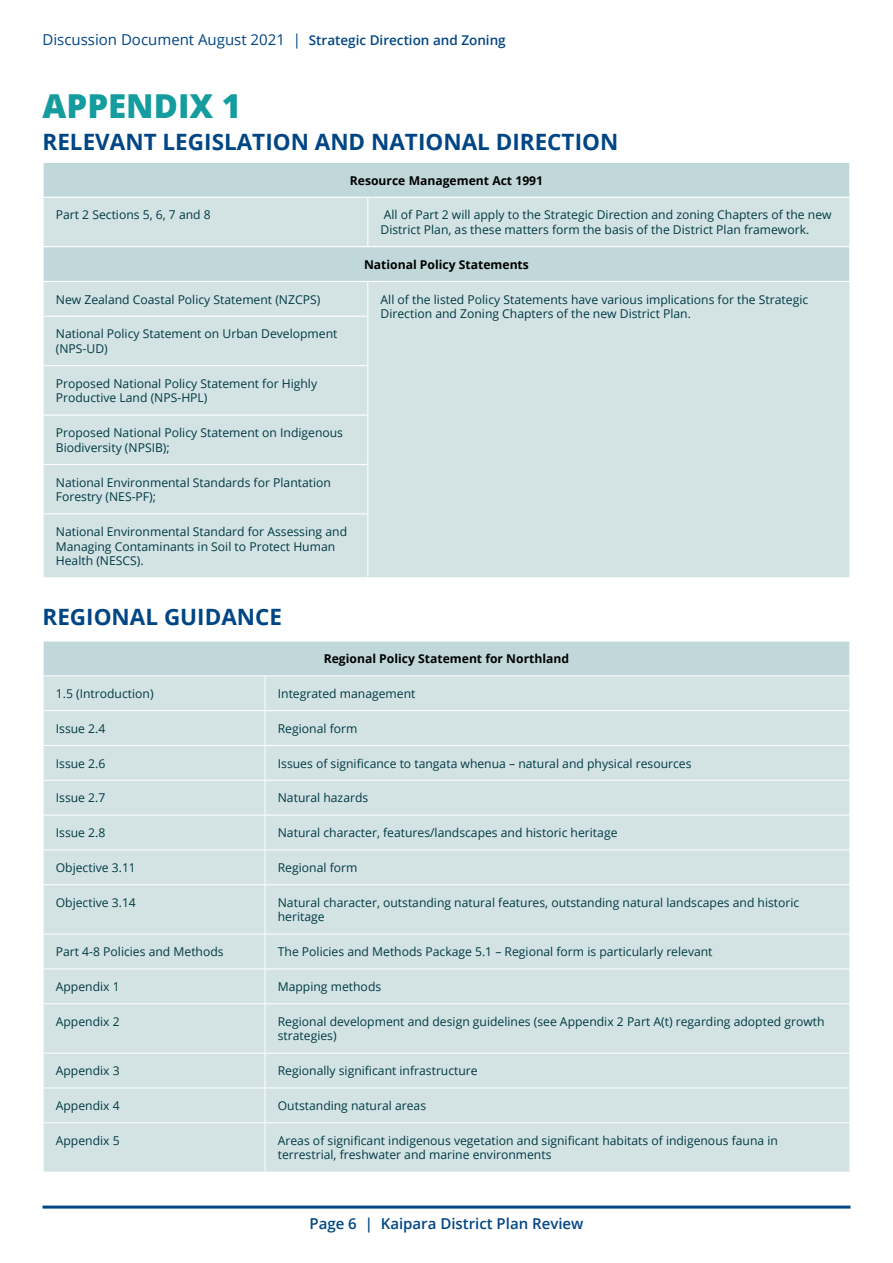
<style>
.page{position:relative;width:893px;height:1263px;background:#fff}
.page>*{position:absolute;margin:0;border:0;box-sizing:border-box;transform-origin:0 0}
.t1{font:800 33px "Open Sans";color:#149c9e}
.t2{font:700 22.5px "Open Sans";color:#004684}
.t3{font:15px "Open Sans";color:#004684}
.t4{font:600 15px "Open Sans";color:#004684}
.t5{font:12.15px/14.5px "Open Sans";color:#003943}
.t6{font:700 12.15px "Open Sans";color:#000}
.s1{font-weight:600;font-size:13.5px}
</style>
<div class="page">
<hr style="left:43px;top:1205px;width:807px;height:3px;background:#004684">
<div style="left:44px;top:163px;width:805px;height:34px;background:#c0d8da"></div>
<svg style="left:44px;top:198px;width:805px;height:379px;background:#d1e2e3"></svg>
<hr style="left:367px;top:198px;width:1px;height:48px;background:#fff">
<hr style="left:367px;top:282px;width:1px;height:34px;background:#fff">
<hr style="left:367px;top:316px;width:1px;height:50px;background:#fff">
<hr style="left:367px;top:366px;width:1px;height:49px;background:#fff">
<hr style="left:367px;top:415px;width:1px;height:49px;background:#fff">
<hr style="left:367px;top:464px;width:1px;height:50px;background:#fff">
<hr style="left:367px;top:514px;width:1px;height:63px;background:#fff">
<hr style="left:43px;top:316px;width:324px;height:1px;background:#fff">
<hr style="left:43px;top:365px;width:324px;height:1px;background:#fff">
<hr style="left:43px;top:414px;width:324px;height:2px;background:#fff">
<hr style="left:43px;top:464px;width:324px;height:1px;background:#fff">
<hr style="left:43px;top:513px;width:324px;height:1px;background:#fff">
<hr style="left:43px;top:246px;width:325px;height:1px;background:#fff">
<hr style="left:368px;top:246px;width:482px;height:1px;background:#fff">
<hr style="left:43px;top:281px;width:325px;height:1px;background:#fff">
<hr style="left:368px;top:281px;width:482px;height:1px;background:#fff">
<div style="left:43px;top:641px;width:807px;height:35px;background:#c0d8da"></div>
<div style="left:44px;top:676px;width:805px;height:496px;background:#d3e3e4"></div>
<hr style="left:43px;top:640px;width:222px;height:2px;background:#fff">
<hr style="left:43px;top:642px;width:1px;height:33px;background:#fff">
<hr style="left:265px;top:640px;width:585px;height:2px;background:#fff">
<hr style="left:849px;top:642px;width:1px;height:33px;background:#fff">
<hr style="left:43px;top:675px;width:222px;height:1px;background:#fff">
<hr style="left:43px;top:710px;width:222px;height:1px;background:#fff">
<hr style="left:43px;top:745px;width:222px;height:1px;background:#fff">
<hr style="left:43px;top:780px;width:222px;height:1px;background:#fff">
<hr style="left:43px;top:815px;width:222px;height:1px;background:#fff">
<hr style="left:43px;top:849px;width:222px;height:1px;background:#fff">
<hr style="left:43px;top:884px;width:222px;height:1px;background:#fff">
<hr style="left:43px;top:934px;width:222px;height:1px;background:#fff">
<hr style="left:43px;top:968px;width:222px;height:1px;background:#fff">
<hr style="left:43px;top:1003px;width:222px;height:1px;background:#fff">
<hr style="left:43px;top:1053px;width:222px;height:1px;background:#fff">
<hr style="left:43px;top:1087px;width:222px;height:1px;background:#fff">
<hr style="left:43px;top:1122px;width:222px;height:1px;background:#fff">
<hr style="left:265px;top:675px;width:585px;height:1px;background:#fff">
<hr style="left:265px;top:676px;width:1px;height:34px;background:#fff">
<hr style="left:265px;top:710px;width:585px;height:1px;background:#fff">
<hr style="left:265px;top:711px;width:1px;height:34px;background:#fff">
<hr style="left:265px;top:745px;width:585px;height:1px;background:#fff">
<hr style="left:265px;top:746px;width:1px;height:34px;background:#fff">
<hr style="left:265px;top:780px;width:585px;height:1px;background:#fff">
<hr style="left:265px;top:781px;width:1px;height:34px;background:#fff">
<hr style="left:265px;top:815px;width:585px;height:1px;background:#fff">
<hr style="left:265px;top:815px;width:1px;height:34px;background:#fff">
<hr style="left:265px;top:849px;width:585px;height:1px;background:#fff">
<hr style="left:265px;top:850px;width:1px;height:34px;background:#fff">
<hr style="left:265px;top:884px;width:585px;height:1px;background:#fff">
<hr style="left:265px;top:885px;width:1px;height:49px;background:#fff">
<hr style="left:265px;top:934px;width:585px;height:1px;background:#fff">
<hr style="left:265px;top:934px;width:1px;height:34px;background:#fff">
<hr style="left:265px;top:968px;width:585px;height:1px;background:#fff">
<hr style="left:265px;top:969px;width:1px;height:34px;background:#fff">
<hr style="left:265px;top:1003px;width:585px;height:1px;background:#fff">
<hr style="left:265px;top:1004px;width:1px;height:49px;background:#fff">
<hr style="left:265px;top:1053px;width:585px;height:1px;background:#fff">
<hr style="left:265px;top:1053px;width:1px;height:34px;background:#fff">
<hr style="left:265px;top:1087px;width:585px;height:1px;background:#fff">
<hr style="left:265px;top:1088px;width:1px;height:34px;background:#fff">
<hr style="left:265px;top:1122px;width:585px;height:1px;background:#fff">
<hr style="left:265px;top:1123px;width:1px;height:49px;background:#fff">
<p class="t3" style="left:43px;top:30px;width:465px">Discussion Document August 2021 | <span class="s1">Strategic Direction and Zoning</span></p>
<h1 class="t1" style="left:43px;top:81px;width:200px">APPENDIX 1</h1>
<h2 class="t2" style="left:43px;top:126px;width:577px">RELEVANT LEGISLATION AND NATIONAL DIRECTION</h2>
<p class="t6" style="left:350px;top:171px;width:195px">Resource Management Act 1991</p>
<p class="t5" style="left:56px;top:207px;width:157px">Part 2 Sections 5, 6, 7 and 8</p>
<p class="t5" style="left:381px;top:207px;width:453px">All of Part 2 will apply to the Strategic Direction and zoning Chapters of the new<br>District Plan, as these matters form the basis of the District Plan framework.</p>
<p class="t6" style="left:364px;top:256px;width:166px">National Policy Statements</p>
<p class="t5" style="left:56px;top:291px;width:266px">New Zealand Coastal Policy Statement (NZCPS)</p>
<p class="t5" style="left:381px;top:291px;width:429px">All of the listed Policy Statements have various implications for the Strategic<br>Direction and Zoning Chapters of the new District Plan.</p>
<p class="t5" style="left:56px;top:326px;width:283px">National Policy Statement on Urban Development (NPS-UD)</p>
<p class="t5" style="left:56px;top:376px;width:263px">Proposed National Policy Statement for Highly<br>Productive Land (NPS-HPL)</p>
<p class="t5" style="left:56px;top:425px;width:289px">Proposed National Policy Statement on Indigenous<br>Biodiversity (NPSIB);</p>
<p class="t5" style="left:56px;top:474px;width:277px">National Environmental Standards for Plantation<br>Forestry (NES-PF);</p>
<p class="t5" style="left:56px;top:524px;width:293px">National Environmental Standard for Assessing and<br>Managing Contaminants in Soil to Protect Human<br>Health (NESCS).</p>
<h2 class="t2" style="left:43px;top:601px;width:241px">REGIONAL GUIDANCE</h2>
<p class="t6" style="left:324px;top:650px;width:247px">Regional Policy Statement for Northland</p>
<p class="t5" style="left:56px;top:686px;width:99px">1.5 (Introduction)</p>
<p class="t5" style="left:278px;top:686px;width:139px">Integrated management</p>
<p class="t5" style="left:56px;top:721px;width:51px">Issue 2.4</p>
<p class="t5" style="left:278px;top:721px;width:81px">Regional form</p>
<p class="t5" style="left:56px;top:755px;width:51px">Issue 2.6</p>
<p class="t5" style="left:278px;top:755px;width:415px">Issues of significance to tangata whenua – natural and physical resources</p>
<p class="t5" style="left:56px;top:790px;width:51px">Issue 2.7</p>
<p class="t5" style="left:278px;top:790px;width:92px">Natural hazards</p>
<p class="t5" style="left:56px;top:825px;width:51px">Issue 2.8</p>
<p class="t5" style="left:278px;top:825px;width:341px">Natural character, features/landscapes and historic heritage</p>
<p class="t5" style="left:56px;top:860px;width:82px">Objective 3.11</p>
<p class="t5" style="left:278px;top:860px;width:81px">Regional form</p>
<p class="t5" style="left:56px;top:895px;width:82px">Objective 3.14</p>
<p class="t5" style="left:278px;top:895px;width:523px">Natural character, outstanding natural features, outstanding natural landscapes and historic heritage</p>
<p class="t5" style="left:56px;top:944px;width:169px">Part 4-8 Policies and Methods</p>
<p class="t5" style="left:278px;top:944px;width:436px">The Policies and Methods Package 5.1 – Regional form is particularly relevant</p>
<p class="t5" style="left:56px;top:979px;width:65px">Appendix 1</p>
<p class="t5" style="left:278px;top:979px;width:105px">Mapping methods</p>
<p class="t5" style="left:56px;top:1014px;width:65px">Appendix 2</p>
<p class="t5" style="left:278px;top:1014px;width:548px">Regional development and design guidelines (see Appendix 2 Part A(t) regarding adopted growth strategies)</p>
<p class="t5" style="left:56px;top:1063px;width:65px">Appendix 3</p>
<p class="t5" style="left:278px;top:1063px;width:201px">Regionally significant infrastructure</p>
<p class="t5" style="left:56px;top:1098px;width:65px">Appendix 4</p>
<p class="t5" style="left:278px;top:1098px;width:150px">Outstanding natural areas</p>
<p class="t5" style="left:56px;top:1133px;width:65px">Appendix 5</p>
<p class="t5" style="left:278px;top:1133px;width:502px">Areas of significant indigenous vegetation and significant habitats of indigenous fauna in terrestrial, freshwater and marine environments</p>
<p class="t4" style="left:309px;top:1213px;width:275px">Page 6 | Kaipara District Plan Review</p>
</div>
